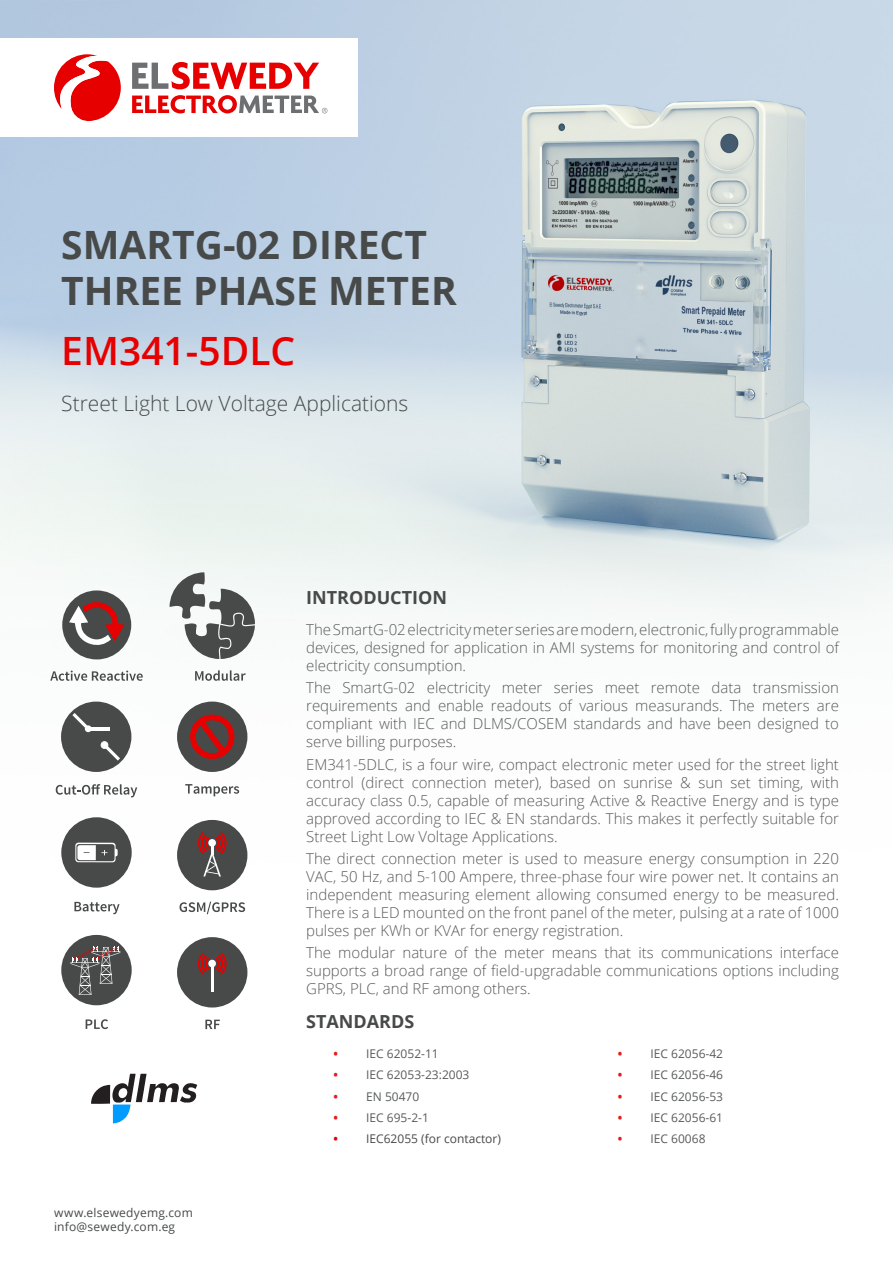
<style>
.page{position:relative;width:893px;height:1263px;background:#fff}
.page>*{position:absolute;margin:0;border:0;box-sizing:border-box;transform-origin:0 0}
.t1{font:700 39px/46.8px "Open Sans";color:#474a49}
.t2{font:600 39px "Open Sans";color:#e60000}
.t3{font:300 21px "Open Sans";color:#474a49}
.t4{font:700 18px "Open Sans";color:#474a49}
.t5{font:300 15px/18px "Open Sans";color:#585b5a;text-align:justify}
.t6{font:12px "Open Sans";color:#585b5a}
.t7{font:12px "Open Sans";letter-spacing:.015em;color:#474a49}
.s1{font-weight:700;color:#e91a1a}
.s2{font-weight:700;color:#e60000}
</style>
<div class="page">
<img style="left:0;top:0;width:893px;height:1124px">
<svg style="left:91px;top:1074px;width:106px;height:49px"></svg>
<svg style="left:185px;top:784px;width:54px;height:12px"></svg>
<div style="left:177px;top:701px;width:70px;height:71px;background:#474a49;border-radius:50%"></div>
<svg style="left:190px;top:714px;width:44px;height:45px"></svg>
<div style="left:61px;top:817px;width:71px;height:71px;background:#474a49;border-radius:50%"></div>
<svg style="left:74px;top:902px;width:46px;height:12px"></svg>
<svg style="left:75px;top:843px;width:43px;height:19px"></svg>
<div style="left:61px;top:701px;width:70px;height:71px;background:#474a49;border-radius:50%"></div>
<svg style="left:56px;top:784px;width:81px;height:13px"></svg>
<hr style="left:88px;top:727px;width:22px;height:3px;background:#fff">
<svg style="left:100px;top:741px;width:20px;height:19px"></svg>
<svg style="left:72px;top:713px;width:20px;height:19px"></svg>
<svg style="left:180px;top:902px;width:65px;height:12px"></svg>
<div style="left:177px;top:820px;width:70px;height:70px;background:#474a49;border-radius:50%"></div>
<svg style="left:197px;top:832px;width:30px;height:44px"></svg>
<div style="left:0;top:38px;width:357px;height:99px;background:#fff"></div>
<svg style="left:205px;top:1020px;width:15px;height:9px"></svg>
<div style="left:177px;top:937px;width:70px;height:70px;background:#474a49;border-radius:50%"></div>
<hr style="left:211px;top:961px;width:2px;height:31px;background:#fff">
<div style="left:208px;top:960px;width:8px;height:7px;background:#fff;border-radius:50%"></div>
<svg style="left:197px;top:952px;width:12px;height:23px"></svg>
<svg style="left:215px;top:952px;width:12px;height:23px"></svg>
<div style="left:61px;top:935px;width:71px;height:70px;background:#474a49;border-radius:50%"></div>
<svg style="left:86px;top:1019px;width:22px;height:10px"></svg>
<svg style="left:71px;top:946px;width:49px;height:49px"></svg>
<svg style="left:195px;top:670px;width:51px;height:11px"></svg>
<svg style="left:170px;top:572px;width:85px;height:87px"></svg>
<svg style="left:50px;top:671px;width:93px;height:10px"></svg>
<div style="left:62px;top:590px;width:69px;height:69px;background:#474a49;border-radius:50%"></div>
<svg style="left:69px;top:601px;width:55px;height:45px"></svg>
<svg style="left:54px;top:54px;width:67px;height:67px"></svg>
<svg style="left:132px;top:62px;width:187px;height:27px"></svg>
<svg style="left:132px;top:95px;width:195px;height:18px"></svg>
<p class="t1" style="left:61px;top:220px;width:397px">SMARTG-02 DIRECT<br>THREE PHASE METER</p>
<p class="t2" style="left:61px;top:324px;width:235px">EM341-5DLC</p>
<p class="t3" style="left:61px;top:389px;width:349px">Street Light Low Voltage Applications</p>
<p class="t7" style="left:54px;top:1204px;width:140px">www.elsewedyemg.com</p>
<p class="t7" style="left:54px;top:1218px;width:123px">info@sewedy.com.eg</p>
<p class="t4" style="left:306px;top:585px;width:142px">INTRODUCTION</p>
<p class="t5" style="left:306px;top:620px;width:534px">The SmartG-02 electricity meter series are modern, electronic, fully programmable devices, designed for application in AMI systems for monitoring and control of electricity consumption.</p>
<p class="t5" style="left:306px;top:678px;width:534px">The SmartG-02 electricity meter series meet remote data transmission requirements and enable readouts of various measurands. The meters are compliant with IEC and DLMS/COSEM standards and have been designed to serve billing purposes.</p>
<p class="t5" style="left:306px;top:755px;width:534px">EM341-5DLC, is a four wire, compact electronic meter used for the street light control (direct connection meter), based on sunrise &amp; sun set timing, with accuracy class 0.5, capable of measuring Active &amp; Reactive Energy and is type approved according to IEC &amp; EN standards. This makes it perfectly suitable for Street Light Low Voltage Applications.</p>
<p class="t5" style="left:306px;top:849px;width:534px">The direct connection meter is used to measure energy consumption in 220<br>VAC, 50 Hz, and 5-100 Ampere, three-phase four wire power net. It contains an independent measuring element allowing consumed energy to be measured.<br>There is a LED mounted on the front panel of the meter, pulsing at a rate of 1000 pulses per KWh or KVAr for energy registration.</p>
<p class="t5" style="left:306px;top:943px;width:534px">The modular nature of the meter means that its communications interface supports a broad range of field-upgradable communications options including GPRS, PLC, and RF among others.</p>
<p class="t4" style="left:306px;top:1009px;width:110px">STANDARDS</p>
<p class="t6" style="left:333px;top:1045px;width:107px"><span class="s1">•</span> IEC 62052-11</p>
<p class="t6" style="left:618px;top:1045px;width:107px"><span class="s1">•</span> IEC 62056-42</p>
<p class="t6" style="left:333px;top:1067px;width:138px"><span class="s1">•</span> IEC 62053-23:2003</p>
<p class="t6" style="left:618px;top:1067px;width:107px"><span class="s1">•</span> IEC 62056-46</p>
<p class="t6" style="left:333px;top:1088px;width:87px"><span class="s1">•</span> EN 50470</p>
<p class="t6" style="left:618px;top:1088px;width:107px"><span class="s1">•</span> IEC 62056-53</p>
<p class="t6" style="left:333px;top:1109px;width:97px"><span class="s1">•</span> IEC 695-2-1</p>
<p class="t6" style="left:618px;top:1109px;width:107px"><span class="s1">•</span> IEC 62056-61</p>
<p class="t7" style="left:333px;top:1130px;width:169px"><span class="s2">•</span> IEC62055 (for contactor)</p>
<p class="t6" style="left:618px;top:1130px;width:89px"><span class="s1">•</span> IEC 60068</p>
</div>
